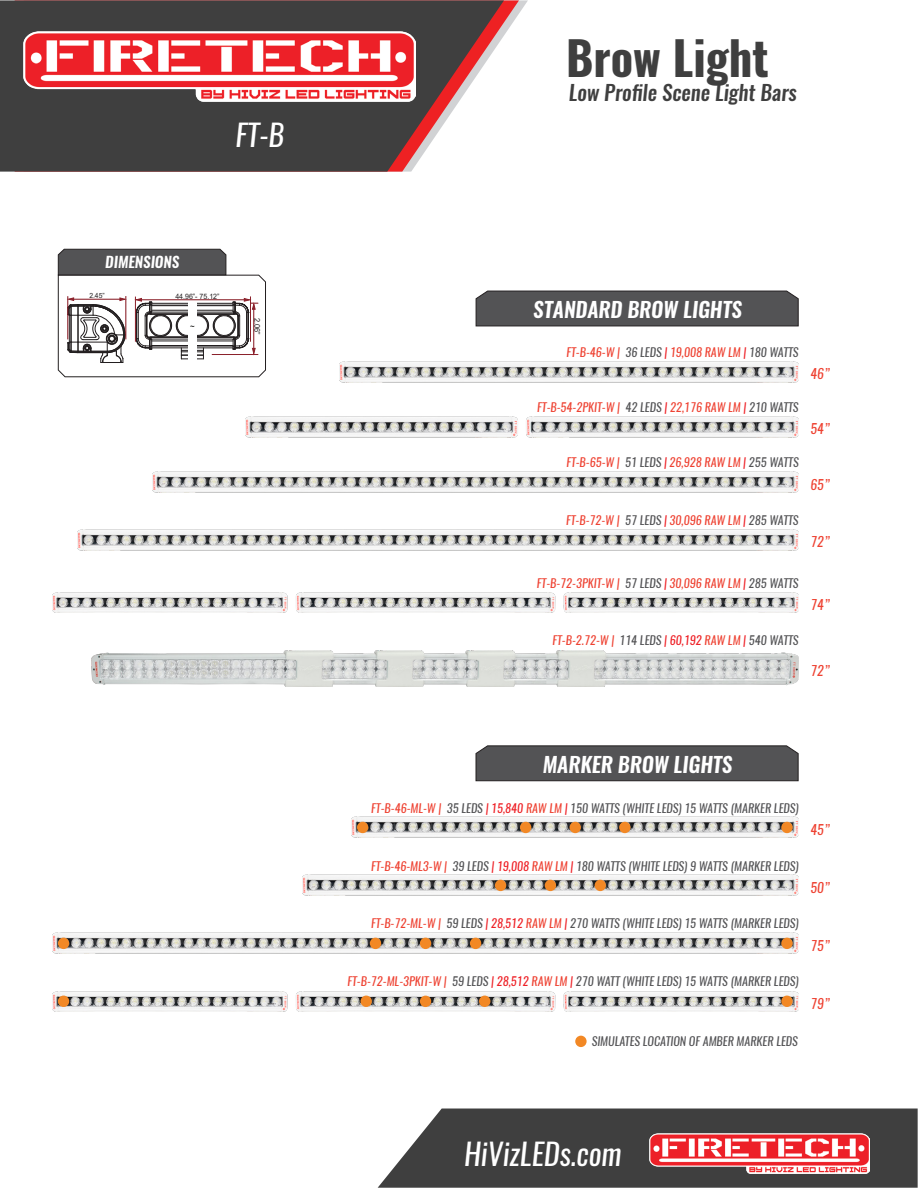
<style>
.page{position:relative;width:918px;height:1188px;background:#fff}
.page>*{position:absolute;margin:0;border:0;box-sizing:border-box;transform-origin:0 0}
.t1{font:700 46.5px "Oswald";color:#3f3f3f}
.t2{font:italic 30px "Oswald";color:#fff}
.Chart_Text{font:italic 600 21px "Oswald";color:#fff}
.t3{font:italic 500 21px "Oswald";color:#3f3f3f}
.Chart_Text-2{font:italic 600 15px "Oswald";color:#fff}
.t4{font:italic 13.5px "Oswald";color:#ee4232}
.Chart_Top_Row{font:italic 12px "Oswald";color:#535355}
.Chart_Top_Row-2{font:italic 12px "Oswald";color:#ee4232}
.t5{font:7.8px "Arial";color:#231f20;scale:.95 1}
.t6{font:7.8px "Arial";color:#050504}
.t7{font:7.35px "Arial";color:#231f20;scale:.95 1}
.t8{font:7.05px "Arial";color:#231f20;scale:.95 1}
.s1{color:#535355}
.s2{color:#ee2026}
.s3{color:#ee4232}
</style>
<div class="page">
<svg style="left:504px;top:0;width:15px;height:35px"></svg>
<svg style="left:0;top:0;width:504px;height:172px;background:#5e5555"></svg>
<img style="left:24px;top:32px;width:391px;height:70px">
<svg style="left:378px;top:1109px;width:540px;height:79px;background:#4f4f4f"></svg>
<img style="left:649px;top:1134px;width:221px;height:39px">
<img style="left:340px;top:361px;width:459px;height:21px">
<img style="left:246px;top:417px;width:553px;height:21px">
<img style="left:153px;top:472px;width:646px;height:21px">
<img style="left:78px;top:530px;width:721px;height:21px">
<img style="left:352px;top:817px;width:447px;height:21px">
<img style="left:302px;top:875px;width:497px;height:21px">
<img style="left:52px;top:991px;width:747px;height:20px">
<img style="left:52px;top:593px;width:747px;height:20px">
<img style="left:52px;top:933px;width:747px;height:21px">
<svg style="left:475px;top:290px;width:324px;height:37px;background:#575759"></svg>
<svg style="left:475px;top:745px;width:324px;height:37px;background:#575658"></svg>
<div style="left:575px;top:1036px;width:12px;height:11px;background:#f28825;border-radius:50%"></div>
<div style="left:781px;top:938px;width:12px;height:11px;background:#f28825;border-radius:50%"></div>
<div style="left:545px;top:880px;width:11px;height:11px;background:#f28825;border-radius:50%"></div>
<div style="left:495px;top:880px;width:11px;height:11px;background:#f28825;border-radius:50%"></div>
<div style="left:595px;top:880px;width:11px;height:11px;background:#f28825;border-radius:50%"></div>
<div style="left:570px;top:822px;width:11px;height:11px;background:#f28825;border-radius:50%"></div>
<div style="left:619px;top:822px;width:11px;height:11px;background:#f28825;border-radius:50%"></div>
<div style="left:520px;top:822px;width:11px;height:11px;background:#f28825;border-radius:50%"></div>
<div style="left:781px;top:822px;width:12px;height:11px;background:#f28825;border-radius:50%"></div>
<div style="left:357px;top:822px;width:11px;height:11px;background:#f28825;border-radius:50%"></div>
<div style="left:58px;top:938px;width:11px;height:11px;background:#f28825;border-radius:50%"></div>
<div style="left:420px;top:938px;width:11px;height:11px;background:#f28825;border-radius:50%"></div>
<div style="left:370px;top:938px;width:11px;height:11px;background:#f28825;border-radius:50%"></div>
<div style="left:470px;top:938px;width:11px;height:11px;background:#f28825;border-radius:50%"></div>
<div style="left:781px;top:996px;width:12px;height:11px;background:#f28825;border-radius:50%"></div>
<div style="left:58px;top:996px;width:11px;height:11px;background:#f28825;border-radius:50%"></div>
<div style="left:361px;top:996px;width:11px;height:11px;background:#f28825;border-radius:50%"></div>
<div style="left:420px;top:996px;width:11px;height:11px;background:#f28825;border-radius:50%"></div>
<div style="left:479px;top:996px;width:11px;height:11px;background:#f28825;border-radius:50%"></div>
<svg style="left:58px;top:248px;width:208px;height:130px"></svg>
<img style="left:92px;top:650px;width:707px;height:37px">
<p class="t2" style="left:235px;top:114px;width:50px">FT-B</p>
<p class="Chart_Text-2" style="left:105px;top:252px;width:76px">DIMENSIONS</p>
<p class="t8" style="left:89px;top:291px;width:18px">2.45”</p>
<p class="t7" style="left:175px;top:291px;width:48px">44.96”- 75.12”</p>
<p class="t6" style="left:190px;top:320px;width:6px">~</p>
<p class="t5" style="left:263px;top:318px;width:19px;rotate:90deg">2.06”</p>
<p class="t1" style="left:566px;top:26px;width:204px">Brow Light</p>
<p class="t3" style="left:569px;top:78px;width:230px">Low Profile Scene Light Bars</p>
<p class="Chart_Text" style="left:533px;top:295px;width:210px">STANDARD BROW LIGHTS</p>
<p class="Chart_Top_Row-2" style="left:567px;top:344px;width:234px">FT-B-46-W | <span class="s1">36 LEDS</span> <span class="s2">|</span> 19,008 RAW LM <span class="s2">|</span> <span class="s1">180 WATTS</span></p>
<p class="Chart_Top_Row-2" style="left:537px;top:399px;width:263px">FT-B-54-2PKIT-W | <span class="s1">42 LEDS</span> <span class="s2">|</span> 22,176 RAW LM <span class="s2">|</span> <span class="s1">210 WATTS</span></p>
<p class="Chart_Top_Row-2" style="left:566px;top:454px;width:234px">FT-B-65-W | <span class="s1">51 LEDS</span> <span class="s2">|</span> 26,928 RAW LM <span class="s2">|</span> <span class="s1">255 WATTS</span></p>
<p class="Chart_Top_Row-2" style="left:566px;top:512px;width:234px">FT-B-72-W | <span class="s1">57 LEDS</span> <span class="s2">|</span> 30,096 RAW LM <span class="s2">|</span> <span class="s1">285 WATTS</span></p>
<p class="Chart_Top_Row-2" style="left:537px;top:574px;width:263px">FT-B-72-3PKIT-W | <span class="s1">57 LEDS</span> <span class="s2">|</span> 30,096 RAW LM <span class="s2">|</span> <span class="s1">285 WATTS</span></p>
<p class="Chart_Top_Row-2" style="left:552px;top:631px;width:248px">FT-B-2.72-W | <span class="s1">114 LEDS</span> <span class="s2">| 60,192</span> RAW LM <span class="s2">|</span> <span class="s1">540 WATTS</span></p>
<p class="t4" style="left:810px;top:364px;width:21px">46”</p>
<p class="t4" style="left:810px;top:420px;width:21px">54”</p>
<p class="t4" style="left:810px;top:475px;width:21px">65”</p>
<p class="t4" style="left:810px;top:533px;width:21px">72”</p>
<p class="t4" style="left:810px;top:595px;width:21px">74”</p>
<p class="t4" style="left:810px;top:661px;width:21px">72”</p>
<p class="Chart_Text" style="left:543px;top:750px;width:191px">MARKER BROW LIGHTS</p>
<p class="Chart_Top_Row" style="left:371px;top:799px;width:429px"><span class="s3">FT-B-46-ML-W |</span> 35 LEDS <span class="s2">| 15,840</span> <span class="s3">RAW LM</span> <span class="s2">|</span> 150 WATTS (WHITE LEDS) 15 WATTS (MARKER LEDS)</p>
<p class="Chart_Top_Row" style="left:371px;top:857px;width:429px"><span class="s3">FT-B-46-ML3-W |</span> 39 LEDS <span class="s2">| 19,008</span> <span class="s3">RAW LM</span> <span class="s2">|</span> 180 WATTS (WHITE LEDS) 9 WATTS (MARKER LEDS)</p>
<p class="Chart_Top_Row" style="left:371px;top:915px;width:429px"><span class="s3">FT-B-72-ML-W |</span> 59 LEDS <span class="s2">| 28,512</span> <span class="s3">RAW LM</span> <span class="s2">|</span> 270 WATTS (WHITE LEDS) 15 WATTS (MARKER LEDS)</p>
<p class="Chart_Top_Row" style="left:348px;top:973px;width:453px"><span class="s3">FT-B-72-ML-3PKIT-W |</span> 59 LEDS <span class="s2">| 28,512</span> <span class="s3">RAW LM</span> <span class="s2">|</span> 270 WATT (WHITE LEDS) 15 WATTS (MARKER LEDS)</p>
<p class="Chart_Top_Row" style="left:592px;top:1033px;width:208px">SIMULATES LOCATION OF AMBER MARKER LEDS</p>
<p class="t4" style="left:810px;top:820px;width:21px">45”</p>
<p class="t4" style="left:810px;top:878px;width:21px">50”</p>
<p class="t4" style="left:810px;top:936px;width:21px">75”</p>
<p class="t4" style="left:810px;top:994px;width:21px">79”</p>
<p class="t2" style="left:464px;top:1134px;width:159px">HiVizLEDs.com</p>
</div>
